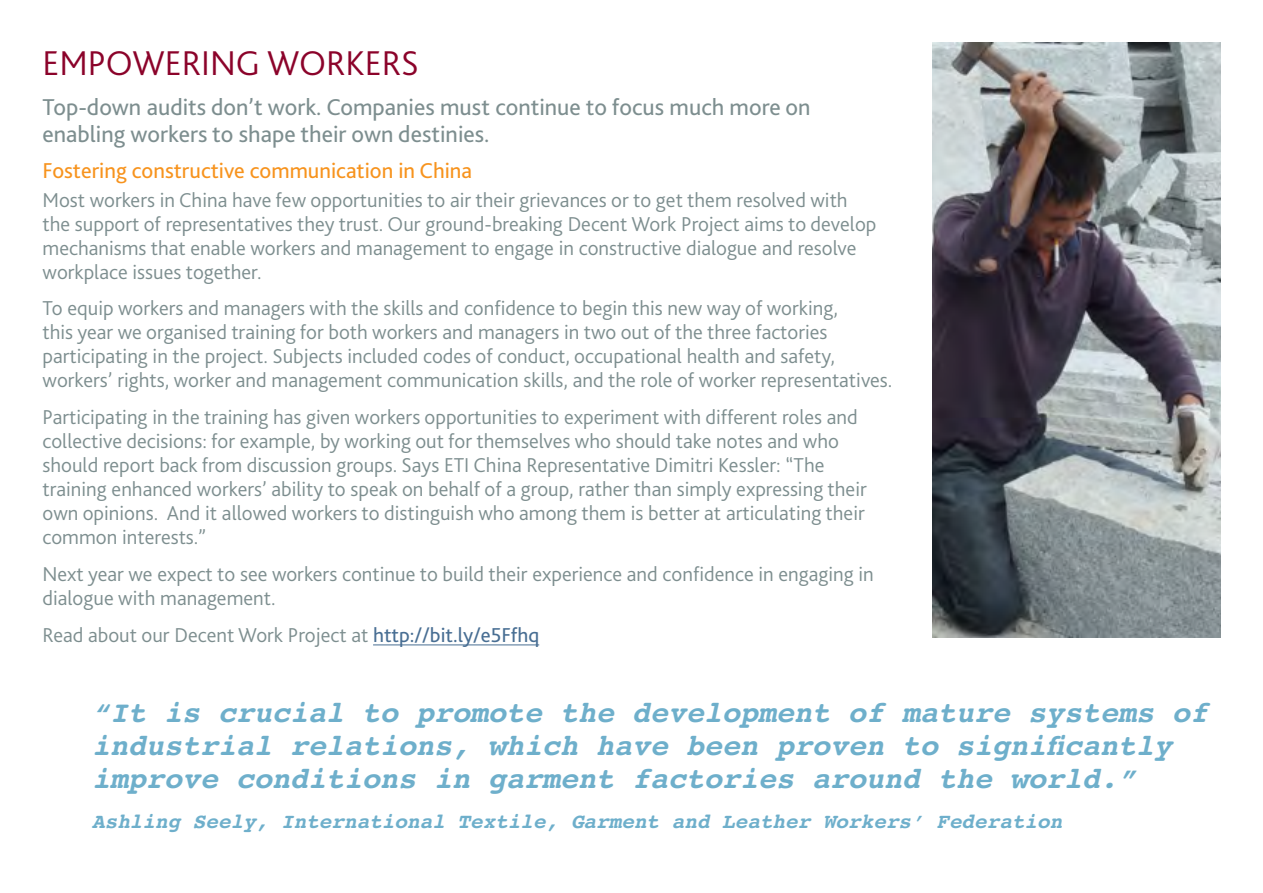
<style>
.page{position:relative;width:1263px;height:893px;background:#fff}
.page>*{position:absolute;margin:0;border:0;box-sizing:border-box;transform-origin:0 0}
.Heading_1{font:300 36px "Bliss 2";color:#8b032a}
.t1{font:italic 700 30px/33px "Courier";color:#6eafcb}
.Standfirst{font:24px/27px "Bliss 2";color:#7d8e8f}
.Heading_2{font:22.5px "Bliss 2";color:#f7931d}
.Body_copy{font:300 21px/24px "Bliss 2";color:#7d8e8f}
.t2{font:italic 700 21px "Courier";color:#6eafcb}
.s1{font-weight:400;color:#486e93}
</style>
<div class="page">
<hr style="left:373px;top:644px;width:166px;height:1px;background:#486e93">
<img style="left:933px;top:43px;width:287px;height:595px">
<p class="Heading_1" style="left:43px;top:41px;width:378px">EMPOWERING WORKERS</p>
<p class="Standfirst" style="left:43px;top:93px;width:769px">Top-down audits don’t work. Companies must continue to focus much more on enabling workers to shape their own destinies.</p>
<p class="Heading_2" style="left:43px;top:157px;width:431px">Fostering constructive communication in China</p>
<p class="Body_copy" style="left:43px;top:187px;width:835px">Most workers in China have few opportunities to air their grievances or to get them resolved with the support of representatives they trust. Our ground-breaking Decent Work Project aims to develop mechanisms that enable workers and management to engage in constructive dialogue and resolve workplace issues together.</p>
<p class="Body_copy" style="left:43px;top:296px;width:851px">To equip workers and managers with the skills and confidence to begin this new way of working,<br>this year we organised training for both workers and managers in two out of the three factories participating in the project. Subjects included codes of conduct, occupational health and safety, workers’ rights, worker and management communication skills, and the role of worker representatives.</p>
<p class="Body_copy" style="left:43px;top:405px;width:826px">Participating in the training has given workers opportunities to experiment with different roles and collective decisions: for example, by working out for themselves who should take notes and who should report back from discussion groups. Says ETI China Representative Dimitri Kessler: “The training enhanced workers’ ability to speak on behalf of a group, rather than simply expressing their own opinions. And it allowed workers to distinguish who among them is better at articulating their common interests.”</p>
<p class="Body_copy" style="left:43px;top:561px;width:833px">Next year we expect to see workers continue to build their experience and confidence in engaging in dialogue with management.</p>
<p class="Body_copy" style="left:43px;top:622px;width:498px">Read about our Decent Work Project at <span class="s1">http://bit.ly/e5Ffhq</span></p>
<p class="t1" style="left:92px;top:695px;width:1118px">“It is crucial to promote the development of mature systems of industrial relations, which have been proven to significantly improve conditions in garment factories around the world.”</p>
<p class="t2" style="left:92px;top:804px;width:972px">Ashling Seely, International Textile, Garment and Leather Workers’ Federation</p>
</div>
